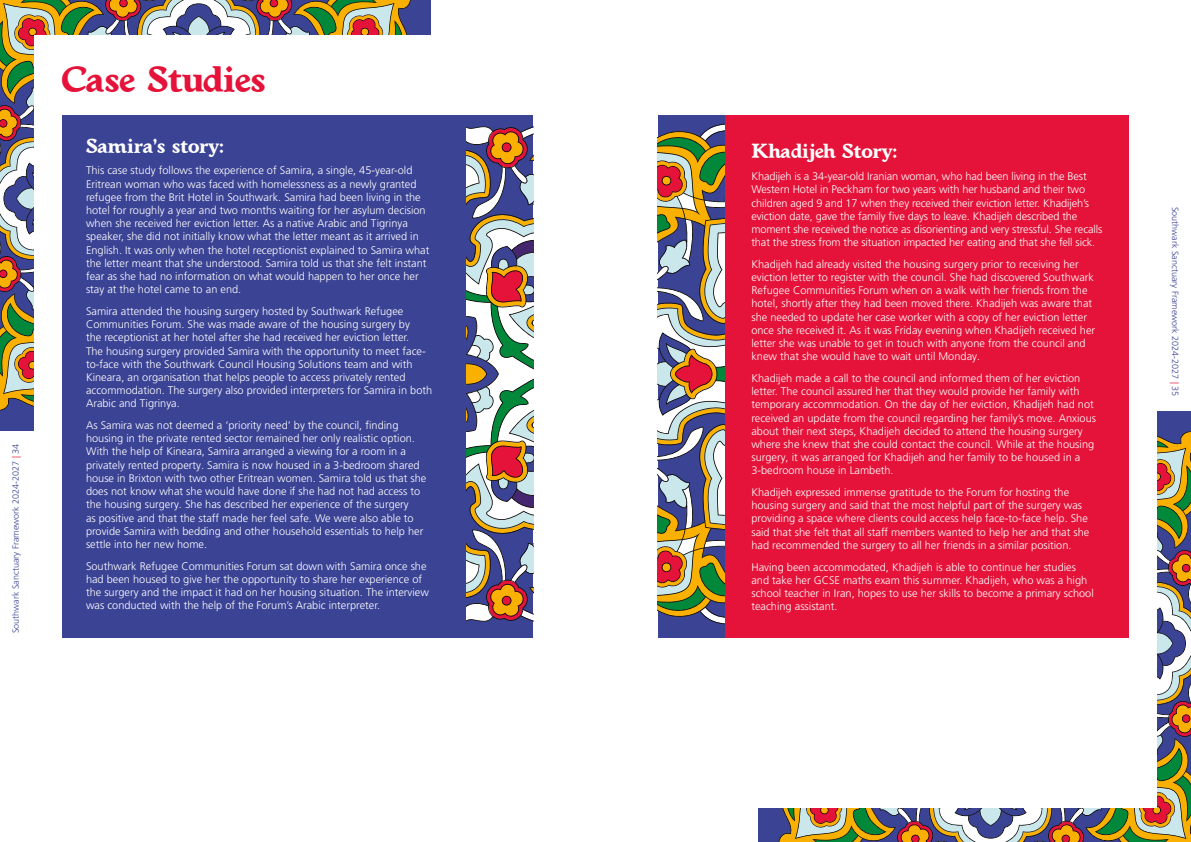
<style>
.page{position:relative;width:1191px;height:842px;background:#fff}
.page>*{position:absolute;margin:0;border:0;box-sizing:border-box;transform-origin:0 0}
.t1{font:36px "Cupola SSK";color:#e51339}
.H2_cupola{font:20px "Cupola SSK";color:#fff}
.body_copy{font:300 11px/13.2px "Frutiger LT Pro";color:#fff}
.t2{font:300 9px "Frutiger LT Pro";color:#3b4395}
.s1{color:#e51339}
</style>
<div class="page">
<svg style="left:0;top:0;width:414px;height:414px;background:#96876c"></svg>
<svg style="left:775px;top:428px;width:416px;height:414px;background:#94866b"></svg>
<div style="left:34px;top:35px;width:1123px;height:773px;background:#fff"></div>
<div style="left:62px;top:116px;width:410px;height:522px;background:#3b4395"></div>
<div style="left:724px;top:116px;width:404px;height:522px;background:#e51339"></div>
<svg style="left:466px;top:116px;width:67px;height:519px"></svg>
<svg style="left:658px;top:116px;width:66px;height:519px;background:#93897a"></svg>
<p class="t2" style="left:10px;top:633px;width:191px;rotate:-90deg">Southwark Sanctuary Framework 2024-2027 <span class="s1">|</span> 34</p>
<h1 class="t1" style="left:62px;top:62px;width:205px">Case Studies</h1>
<h2 class="H2_cupola" style="left:86px;top:136px;width:139px">Samira’s story:</h2>
<p class="body_copy" style="left:86px;top:164px;width:345px">This case study follows the experience of Samira, a single, 45-year-old Eritrean woman who was faced with homelessness as a newly granted refugee from the Brit Hotel in Southwark. Samira had been living in the hotel for roughly a year and two months waiting for her asylum decision when she received her eviction letter. As a native Arabic and Tigrinya speaker, she did not initially know what the letter meant as it arrived in English. It was only when the hotel receptionist explained to Samira what the letter meant that she understood. Samira told us that she felt instant fear as she had no information on what would happen to her once her stay at the hotel came to an end.</p>
<p class="body_copy" style="left:86px;top:305px;width:348px">Samira attended the housing surgery hosted by Southwark Refugee Communities Forum. She was made aware of the housing surgery by<br>the receptionist at her hotel after she had received her eviction letter.<br>The housing surgery provided Samira with the opportunity to meet face&shy;to-face with the Southwark Council Housing Solutions team and with Kineara, an organisation that helps people to access privately rented accommodation. The surgery also provided interpreters for Samira in both Arabic and Tigrinya.</p>
<p class="body_copy" style="left:86px;top:419px;width:342px">As Samira was not deemed a ‘priority need’ by the council, finding housing in the private rented sector remained her only realistic option.<br>With the help of Kineara, Samira arranged a viewing for a room in a privately rented property. Samira is now housed in a 3-bedroom shared house in Brixton with two other Eritrean women. Samira told us that she does not know what she would have done if she had not had access to the housing surgery. She has described her experience of the surgery<br>as positive and that the staff made her feel safe. We were also able to provide Samira with bedding and other household essentials to help her settle into her new home.</p>
<p class="body_copy" style="left:86px;top:559px;width:344px">Southwark Refugee Communities Forum sat down with Samira once she had been housed to give her the opportunity to share her experience of the surgery and the impact it had on her housing situation. The interview was conducted with the help of the Forum’s Arabic interpreter.</p>
<h2 class="H2_cupola" style="left:751px;top:142px;width:147px">Khadijeh Story:</h2>
<p class="body_copy" style="left:751px;top:170px;width:352px">Khadijeh is a 34-year-old Iranian woman, who had been living in the Best Western Hotel in Peckham for two years with her husband and their two children aged 9 and 17 when they received their eviction letter. Khadijeh’s eviction date, gave the family five days to leave. Khadijeh described the moment she received the notice as disorienting and very stressful. She recalls that the stress from the situation impacted her eating and that she fell sick.</p>
<p class="body_copy" style="left:751px;top:257px;width:345px">Khadijeh had already visited the housing surgery prior to receiving her eviction letter to register with the council. She had discovered Southwark Refugee Communities Forum when on a walk with her friends from the hotel, shortly after they had been moved there. Khadijeh was aware that she needed to update her case worker with a copy of her eviction letter once she received it. As it was Friday evening when Khadijeh received her letter she was unable to get in touch with anyone from the council and knew that she would have to wait until Monday.</p>
<p class="body_copy" style="left:751px;top:372px;width:346px">Khadijeh made a call to the council and informed them of her eviction letter. The council assured her that they would provide her family with temporary accommodation. On the day of her eviction, Khadijeh had not received an update from the council regarding her family’s move. Anxious about their next steps, Khadijeh decided to attend the housing surgery where she knew that she could contact the council. While at the housing surgery, it was arranged for Khadijeh and her family to be housed in a 3-bedroom house in Lambeth.</p>
<p class="body_copy" style="left:751px;top:486px;width:339px">Khadijeh expressed immense gratitude to the Forum for hosting the housing surgery and said that the most helpful part of the surgery was providing a space where clients could access help face-to-face help. She said that she felt that all staff members wanted to help her and that she had recommended the surgery to all her friends in a similar position.</p>
<p class="body_copy" style="left:751px;top:560px;width:344px">Having been accommodated, Khadijeh is able to continue her studies and take her GCSE maths exam this summer. Khadijeh, who was a high school teacher in Iran, hopes to use her skills to become a primary school teaching assistant.</p>
<p class="t2" style="left:1180px;top:207px;width:191px;rotate:90deg">Southwark Sanctuary Framework 2024-2027 <span class="s1">|</span> 35</p>
</div>
